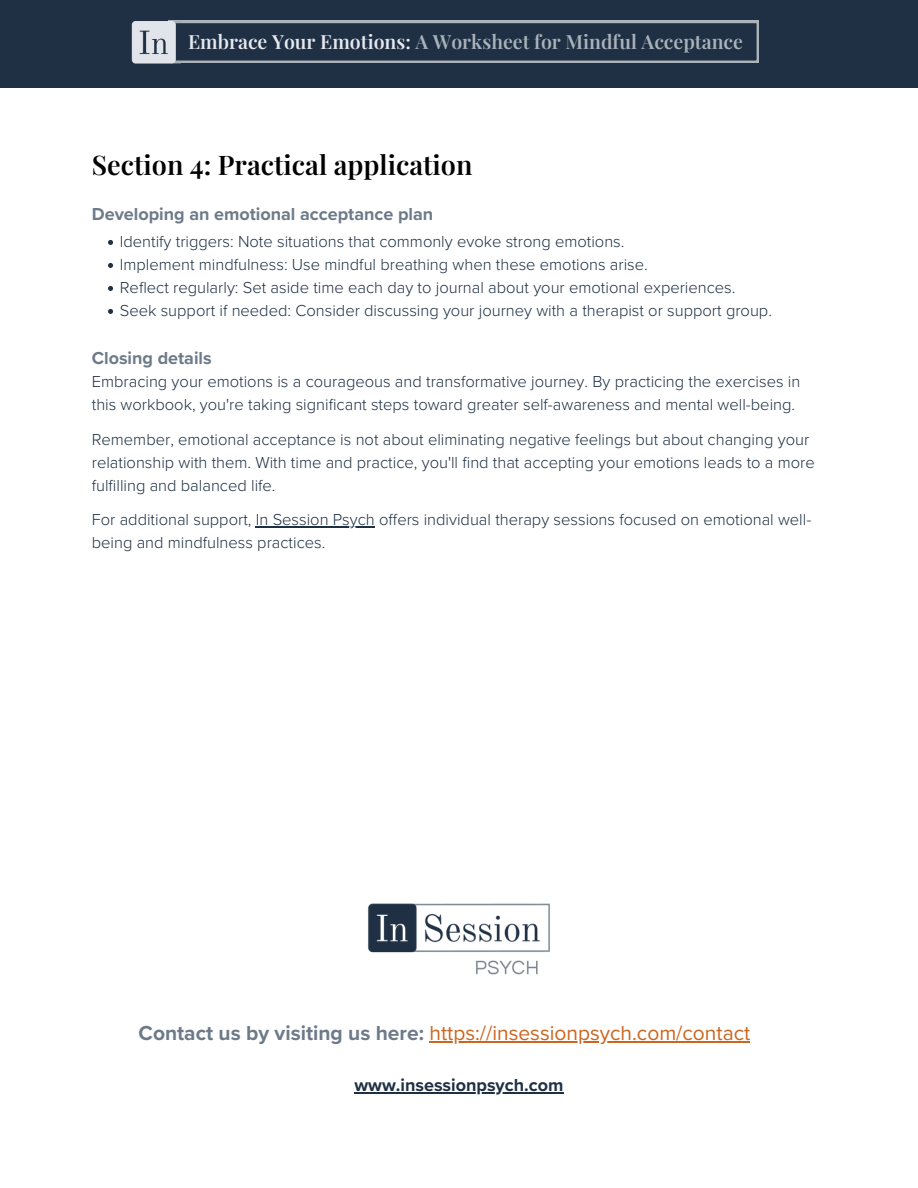
<style>
.page{position:relative;width:918px;height:1188px;background:#fff}
.page>*{position:absolute;margin:0;border:0;box-sizing:border-box;transform-origin:0 0}
.t1{font:600 27px "Playfair Display";color:#000}
.t2{font:21px "Proxima Nova";color:#cc651f}
.t3{font:600 19.5px "Playfair Display";color:#aab2ba}
.t4{font:700 18px "Proxima Nova";color:#6d7a89}
.t5{font:700 18px "Proxima Nova";color:#1f3044}
.t6{font:300 16.5px/23px "Proxima Nova";color:#1f3044}
.s1{color:#e7e9ef}
.s2{font-weight:700;color:#6d7a89}
</style>
<div class="page">
<svg style="left:108px;top:240px;width:5px;height:5px"></svg>
<svg style="left:108px;top:263px;width:5px;height:5px"></svg>
<svg style="left:108px;top:286px;width:5px;height:5px"></svg>
<svg style="left:108px;top:309px;width:5px;height:5px"></svg>
<hr style="left:256px;top:526px;width:119px;height:2px;background:#1f3044">
<div style="left:0;top:0;width:918px;height:88px;background:#1f3044"></div>
<hr style="left:354px;top:1092px;width:210px;height:1px;background:#1f3044">
<hr style="left:429px;top:1041px;width:321px;height:1px;background:#cc651f">
<img style="left:368px;top:903px;width:182px;height:72px">
<svg style="left:180px;top:21px;width:579px;height:42px"></svg>
<img style="left:131px;top:20px;width:49px;height:44px">
<p class="t3" style="left:188px;top:26px;width:556px"><span class="s1">Embrace Your Emotions:</span> A Worksheet for Mindful Acceptance</p>
<h1 class="t1" style="left:92px;top:144px;width:382px">Section 4: Practical application</h1>
<p class="t4" style="left:92px;top:200px;width:343px">Developing an emotional acceptance plan</p>
<p class="t6" style="left:120px;top:230px;width:654px">Identify triggers: Note situations that commonly evoke strong emotions.<br>Implement mindfulness: Use mindful breathing when these emotions arise.<br>Reflect regularly: Set aside time each day to journal about your emotional experiences.<br>Seek support if needed: Consider discussing your journey with a therapist or support group.</p>
<p class="t4" style="left:92px;top:344px;width:121px">Closing details</p>
<p class="t6" style="left:92px;top:370px;width:710px">Embracing your emotions is a courageous and transformative journey. By practicing the exercises in this workbook, you're taking significant steps toward greater self-awareness and mental well-being.</p>
<p class="t6" style="left:92px;top:427px;width:725px">Remember, emotional acceptance is not about eliminating negative feelings but about changing your relationship with them. With time and practice, you'll find that accepting your emotions leads to a more fulfilling and balanced life.</p>
<p class="t6" style="left:92px;top:508px;width:721px">For additional support, In Session Psych offers individual therapy sessions focused on emotional well&shy;being and mindfulness practices.</p>
<p class="t2" style="left:139px;top:1017px;width:613px"><span class="s2">Contact us by visiting us here:</span> https://insessionpsych.com/contact</p>
<p class="t5" style="left:354px;top:1072px;width:211px">www.insessionpsych.com</p>
</div>
